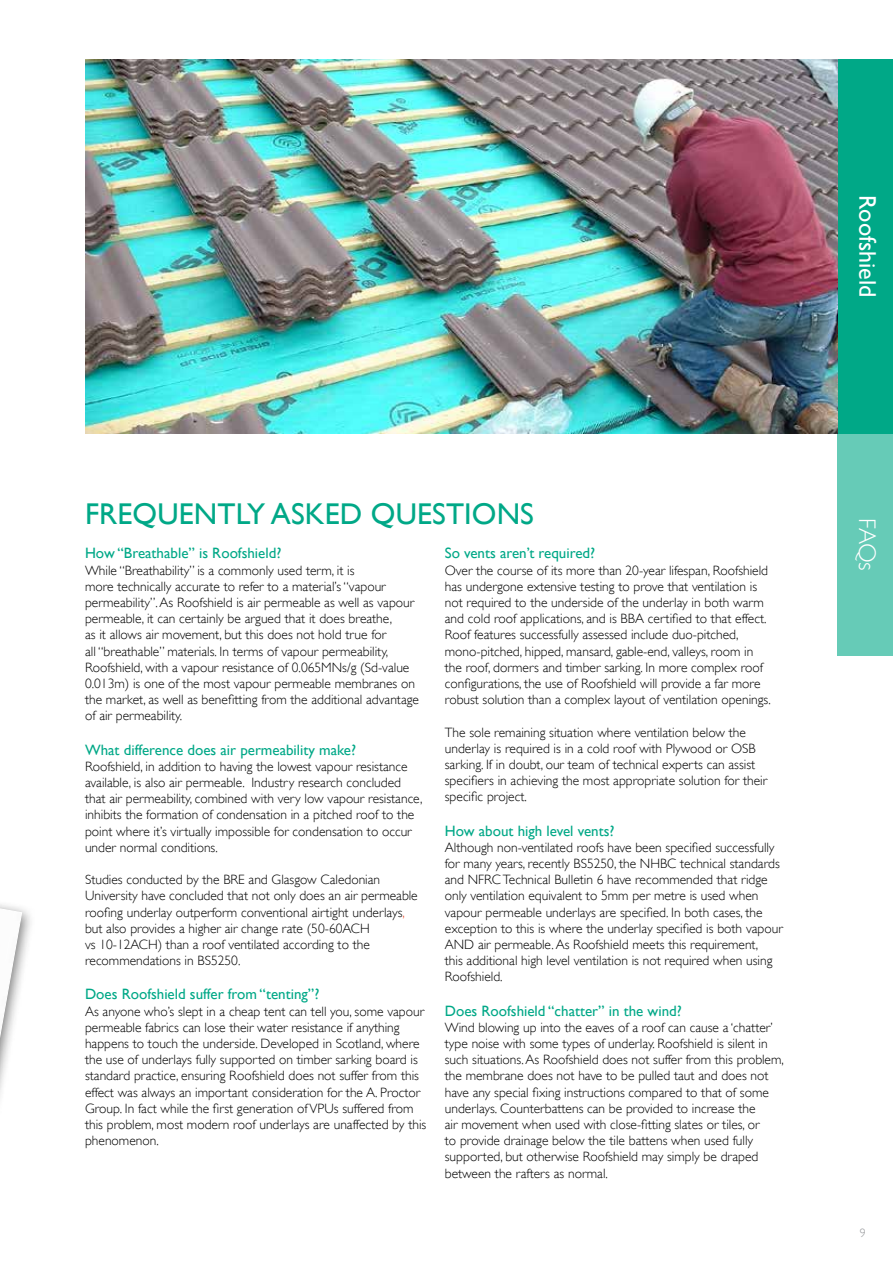
<style>
.page{position:relative;width:893px;height:1263px;background:#fff}
.page>*{position:absolute;margin:0;border:0;box-sizing:border-box;transform-origin:0 0}
.t1{font:30px "Gill Sans";letter-spacing:.005em;color:#00a887}
.t2{font:24px "Gill Sans";color:#fff}
.t3{font:300 24px "Gill Sans";color:#fff}
.t4{font:15px "Gill Sans";color:#00a887}
.t5{font:300 13.5px/16.2px "Gill Sans";color:#000}
.t6{font:300 12px "Gill Sans";color:#939598}
.s1{color:#ef4525}
</style>
<div class="page">
<div style="left:838px;top:60px;width:55px;height:374px;background:#00a887"></div>
<div style="left:838px;top:435px;width:55px;height:221px;background:#66cbb7"></div>
<img style="left:85px;top:60px;width:753px;height:374px">
<svg style="left:0;top:904px;width:22px;height:191px"></svg>
<h2 class="t2" style="left:882px;top:195px;width:104px;rotate:90deg">Roofshield</h2>
<h1 class="t1" style="left:85px;top:496px;width:450px">FREQUENTLY ASKED QUESTIONS</h1>
<p class="t4" style="left:85px;top:544px;width:198px">How “Breathable” is Roofshield?</p>
<p class="t5" style="left:85px;top:562px;width:335px">While “Breathability” is a commonly used term, it is<br>more technically accurate to refer to a material’s “vapour permeability”. As Roofshield is air permeable as well as vapour permeable, it can certainly be argued that it does breathe,<br>as it allows air movement, but this does not hold true for<br>all “breathable” materials. In terms of vapour permeability, Roofshield, with a vapour resistance of 0.065MNs/g (Sd-value 0.013m) is one of the most vapour permeable membranes on the market, as well as benefitting from the additional advantage of air permeability.</p>
<p class="t4" style="left:85px;top:741px;width:273px">What difference does air permeability make?</p>
<p class="t5" style="left:85px;top:758px;width:339px">Roofshield, in addition to having the lowest vapour resistance available, is also air permeable. Industry research concluded that air permeability, combined with very low vapour resistance, inhibits the formation of condensation in a pitched roof to the point where it’s virtually impossible for condensation to occur under normal conditions.</p>
<p class="t5" style="left:85px;top:871px;width:334px">Studies conducted by the BRE and Glasgow Caledonian University have concluded that not only does an air permeable roofing underlay outperform conventional airtight underlays<span class="s1">, </span>but also provides a higher air change rate (50-60ACH<br>vs 10-12ACH) than a roof ventilated according to the recommendations in BS5250.</p>
<p class="t4" style="left:85px;top:985px;width:236px">Does Roofshield suffer from “tenting”?</p>
<p class="t5" style="left:85px;top:1003px;width:343px">As anyone who’s slept in a cheap tent can tell you, some vapour permeable fabrics can lose their water resistance if anything happens to touch the underside. Developed in Scotland, where the use of underlays fully supported on timber sarking board is standard practice, ensuring Roofshield does not suffer from this effect was always an important consideration for the A. Proctor Group. In fact while the first generation of VPUs suffered from this problem, most modern roof underlays are unaffected by this phenomenon.</p>
<p class="t4" style="left:445px;top:544px;width:152px">So vents aren’t required?</p>
<p class="t5" style="left:445px;top:562px;width:327px">Over the course of its more than 20-year lifespan, Roofshield has undergone extensive testing to prove that ventilation is not required to the underside of the underlay in both warm and cold roof applications, and is BBA certified to that effect.<br>Roof features successfully assessed include duo-pitched, mono-pitched, hipped, mansard, gable-end, valleys, room in the roof, dormers and timber sarking. In more complex roof configurations, the use of Roofshield will provide a far more robust solution than a complex layout of ventilation openings.</p>
<p class="t5" style="left:445px;top:724px;width:324px">The sole remaining situation where ventilation below the underlay is required is in a cold roof with Plywood or OSB sarking. If in doubt, our team of technical experts can assist specifiers in achieving the most appropriate solution for their specific project.</p>
<p class="t4" style="left:445px;top:822px;width:171px">How about high level vents?</p>
<p class="t5" style="left:445px;top:839px;width:339px">Although non-ventilated roofs have been specified successfully for many years, recently BS5250, the NHBC technical standards and NFRC Technical Bulletin 6 have recommended that ridge only ventilation equivalent to 5mm per metre is used when vapour permeable underlays are specified. In both cases, the exception to this is where the underlay specified is both vapour AND air permeable. As Roofshield meets this requirement,<br>this additional high level ventilation is not required when using Roofshield.</p>
<p class="t4" style="left:445px;top:1002px;width:238px">Does Roofshield “chatter” in the wind?</p>
<p class="t5" style="left:445px;top:1019px;width:340px">Wind blowing up into the eaves of a roof can cause a ‘chatter’ type noise with some types of underlay. Roofshield is silent in such situations. As Roofshield does not suffer from this problem, the membrane does not have to be pulled taut and does not have any special fixing instructions compared to that of some underlays. Counterbattens can be provided to increase the<br>air movement when used with close-fitting slates or tiles, or<br>to provide drainage below the tile battens when used fully supported, but otherwise Roofshield may simply be draped between the rafters as normal.</p>
<h2 class="t3" style="left:881px;top:518px;width:54px;rotate:90deg">FAQs</h2>
<p class="t6" style="left:860px;top:1226px;width:7px">9</p>
</div>
